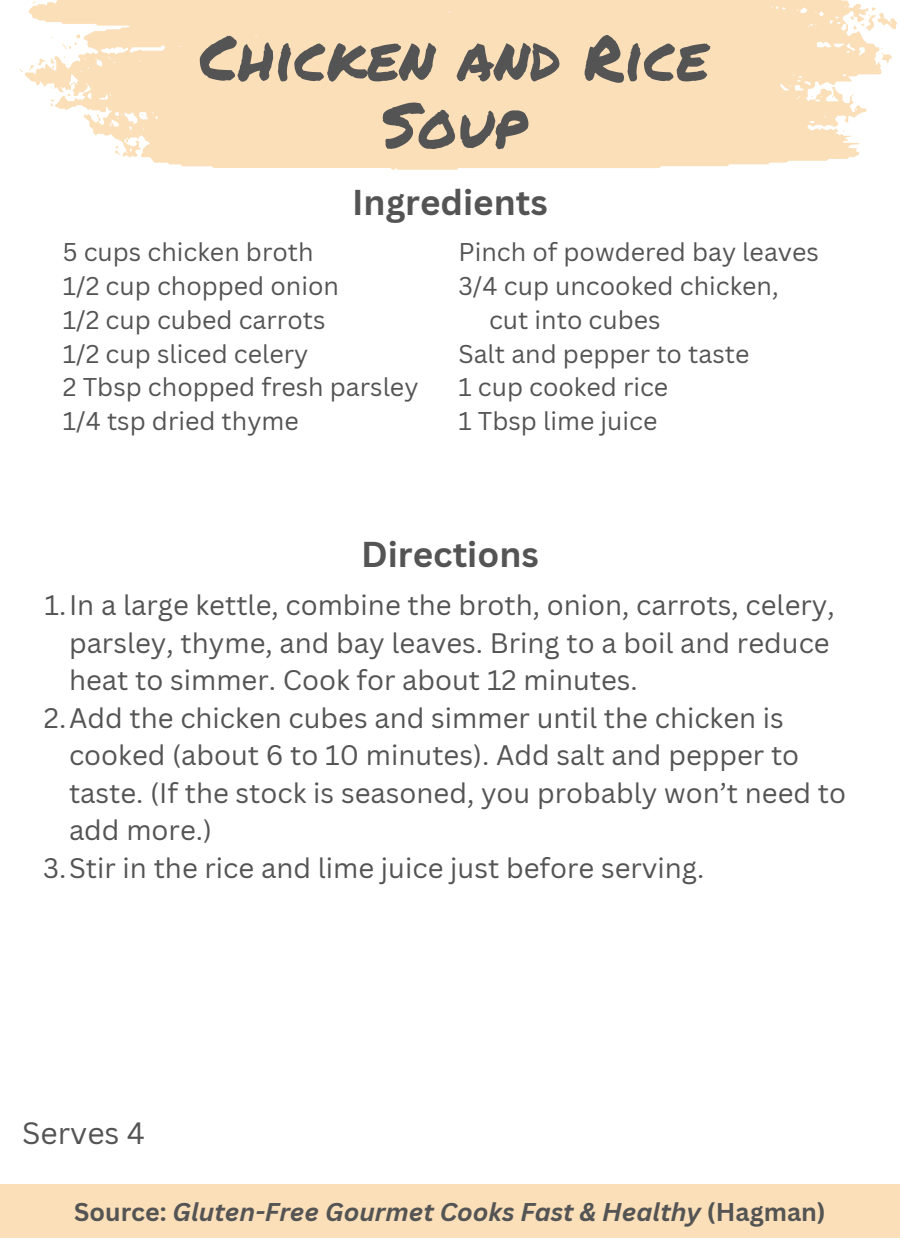
<style>
.page{position:relative;width:900px;height:1260px;background:#fff}
.page>*{position:absolute;margin:0;border:0;box-sizing:border-box;transform-origin:0 0}
.t1{font:62.5px/67.5px "Permanent Marker";color:#545454;text-align:center}
.t2{font:700 35px "Canva Sans";color:#545454}
.t3{font:30px "Canva Sans";color:#545454}
.t4{font:27.5px/37.5px "Canva Sans";color:#545454}
.t5{font:25px "Canva Sans";color:#545454}
.t6{font:italic 700 25px "Canva Sans";color:#545454}
.s1{font-style:normal}
</style>
<div class="page">
<svg style="left:25px;top:0;width:856px;height:170px;background:#fae2c1"></svg>
<svg style="left:97px;top:114px;width:4px;height:7px"></svg>
<svg style="left:50px;top:99px;width:4px;height:8px"></svg>
<svg style="left:32px;top:1px;width:4px;height:3px"></svg>
<svg style="left:850px;top:7px;width:47px;height:24px"></svg>
<svg style="left:62px;top:34px;width:18px;height:16px"></svg>
<svg style="left:881px;top:48px;width:11px;height:15px"></svg>
<svg style="left:64px;top:56px;width:5px;height:9px"></svg>
<svg style="left:20px;top:58px;width:35px;height:15px"></svg>
<svg style="left:71px;top:82px;width:4px;height:3px"></svg>
<svg style="left:115px;top:139px;width:13px;height:17px"></svg>
<div style="left:0;top:1184px;width:900px;height:54px;background:#fadfb9"></div>
<p class="t1" style="left:200px;top:22px;width:510px">Chicken and Rice<br>Soup</p>
<p class="t2" style="left:352px;top:178px;width:197px">Ingredients</p>
<h1 class="t5" style="left:63px;top:235px;width:252px">5 cups chicken broth</h1>
<h2 class="t5" style="left:63px;top:268px;width:278px">1/2 cup chopped onion</h2>
<p class="t5" style="left:63px;top:302px;width:264px">1/2 cup cubed carrots</p>
<p class="t5" style="left:63px;top:336px;width:247px">1/2 cup sliced celery</p>
<p class="t5" style="left:63px;top:370px;width:357px">2 Tbsp chopped fresh parsley</p>
<p class="t5" style="left:63px;top:403px;width:237px">1/4 tsp dried thyme</p>
<p class="t5" style="left:458px;top:235px;width:362px">Pinch of powdered bay leaves</p>
<h2 class="t5" style="left:458px;top:268px;width:322px">3/4 cup uncooked chicken,</h2>
<p class="t5" style="left:489px;top:302px;width:173px">cut into cubes</p>
<p class="t5" style="left:458px;top:336px;width:292px">Salt and pepper to taste</p>
<p class="t5" style="left:458px;top:370px;width:211px">1 cup cooked rice</p>
<h3 class="t5" style="left:458px;top:403px;width:200px">1 Tbsp lime juice</h3>
<p class="t2" style="left:361px;top:529px;width:179px">Directions</p>
<p class="t4" style="left:69px;top:586px;width:767px;text-indent:-25px">1.In a large kettle, combine the broth, onion, carrots, celery, parsley, thyme, and bay leaves. Bring to a boil and reduce heat to simmer. Cook for about 12 minutes.</p>
<p class="t4" style="left:69px;top:698px;width:779px;text-indent:-25px">2.Add the chicken cubes and simmer until the chicken is cooked (about 6 to 10 minutes). Add salt and pepper to taste. (If the stock is seasoned, you probably won’t need to add more.)</p>
<p class="t4" style="left:43px;top:848px;width:663px">3.Stir in the rice and lime juice just before serving.</p>
<p class="t3" style="left:22px;top:1112px;width:124px">Serves 4</p>
<p class="t6" style="left:74px;top:1194px;width:753px"><span class="s1">Source:</span> Gluten-Free Gourmet Cooks Fast &amp; Healthy <span class="s1">(Hagman)</span></p>
</div>
